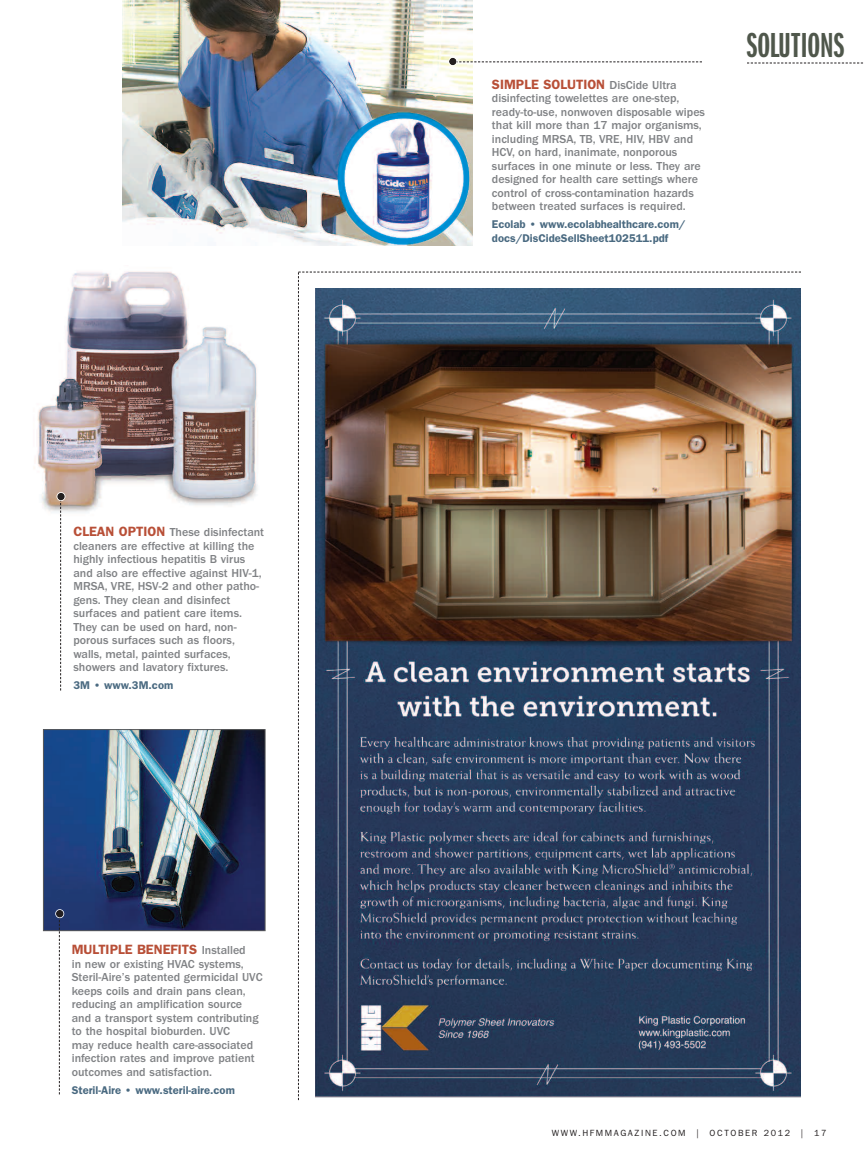
<style>
.page{position:relative;width:864px;height:1161px;background:#fff}
.page>*{position:absolute;margin:0;border:0;box-sizing:border-box;transform-origin:0 0}
.t1{font:36px "Franklin Gothic Demi X Cmpr";letter-spacing:-.005em;color:#4f574b}
.t2{font:600 13.5px "Franklin Gothic";color:#b84f37}
.t3{font:500 12px/13.5px "Franklin Gothic";color:#808285}
.t4{font:600 11.25px/13.5px "Franklin Gothic";color:#4a6a81}
.t5{font:9px "Franklin Gothic";letter-spacing:.18em;color:#231f20}
.s1{font-weight:600;font-size:13.5px;color:#b84f37}
.s2{font-weight:500;font-size:12px;color:#808285}
</style>
<div class="page">
<svg style="left:747px;top:63px;width:116px;height:1px"></svg>
<img style="left:34px;top:271px;width:224px;height:253px">
<img style="left:45px;top:731px;width:219px;height:198px">
<div style="left:43px;top:729px;width:223px;height:202px;border:1px solid #57585a"></div>
<img style="left:122px;top:0;width:350px;height:246px">
<svg style="left:457px;top:62px;width:245px;height:1px"></svg>
<div style="left:449px;top:58px;width:8px;height:7px;background:#231f20;border-radius:50%"></div>
<div style="left:448px;top:57px;width:9px;height:9px;border:2px solid #fff;border-radius:50%"></div>
<svg style="left:60px;top:501px;width:1px;height:190px"></svg>
<div style="left:57px;top:493px;width:8px;height:7px;background:#231f20;border-radius:50%"></div>
<div style="left:57px;top:492px;width:9px;height:9px;border:2px solid #fff;border-radius:50%"></div>
<svg style="left:59px;top:918px;width:1px;height:176px"></svg>
<div style="left:56px;top:910px;width:8px;height:7px;background:#231f20;border-radius:50%"></div>
<div style="left:55px;top:909px;width:9px;height:9px;border:2px solid #fff;border-radius:50%"></div>
<img style="left:298px;top:272px;width:503px;height:828px">
<p class="t3" style="left:73px;top:526px;width:192px"><span class="s1">CLEAN OPTION</span> These disinfectant cleaners are effective at killing the highly infectious hepatitis B virus and also are effective against HIV-1, MRSA, VRE, HSV-2 and other patho&shy;gens. They clean and disinfect surfaces and patient care items.<br>They can be used on hard, non&shy;porous surfaces such as floors, walls, metal, painted surfaces, showers and lavatory fixtures.</p>
<p class="t4" style="left:73px;top:680px;width:101px">3M • www.3M.com</p>
<p class="t2" style="left:72px;top:945px;width:176px">MULTIPLE BENEFITS <span class="s2">Installed</span></p>
<p class="t3" style="left:72px;top:958px;width:192px">in new or existing HVAC systems, Steril-Aire’s patented germicidal UVC keeps coils and drain pans clean, reducing an amplification source and a transport system contributing to the hospital bioburden. UVC<br>may reduce health care-associated infection rates and improve patient outcomes and satisfaction.</p>
<p class="t4" style="left:72px;top:1084px;width:165px">Steril-Aire • www.steril-aire.com</p>
<p class="t2" style="left:492px;top:80px;width:186px">SIMPLE SOLUTION <span class="s2">DisCide Ultra</span></p>
<p class="t3" style="left:492px;top:93px;width:215px">disinfecting towelettes are one-step, ready-to-use, nonwoven disposable wipes that kill more than 17 major organisms, including MRSA, TB, VRE, HIV, HBV and HCV, on hard, inanimate, nonporous surfaces in one minute or less. They are designed for health care settings where control of cross-contamination hazards between treated surfaces is required.</p>
<p class="t4" style="left:492px;top:219px;width:195px">Ecolab • www.ecolabhealthcare.com/ docs/DisCideSellSheet102511.pdf</p>
<h1 class="t1" style="left:746px;top:33px;width:100px">SOLUTIONS</h1>
<p class="t5" style="left:552px;top:1129px;width:276px">WWW.HFMMAGAZINE.COM | OCTOBER 2012 | 17</p>
</div>
